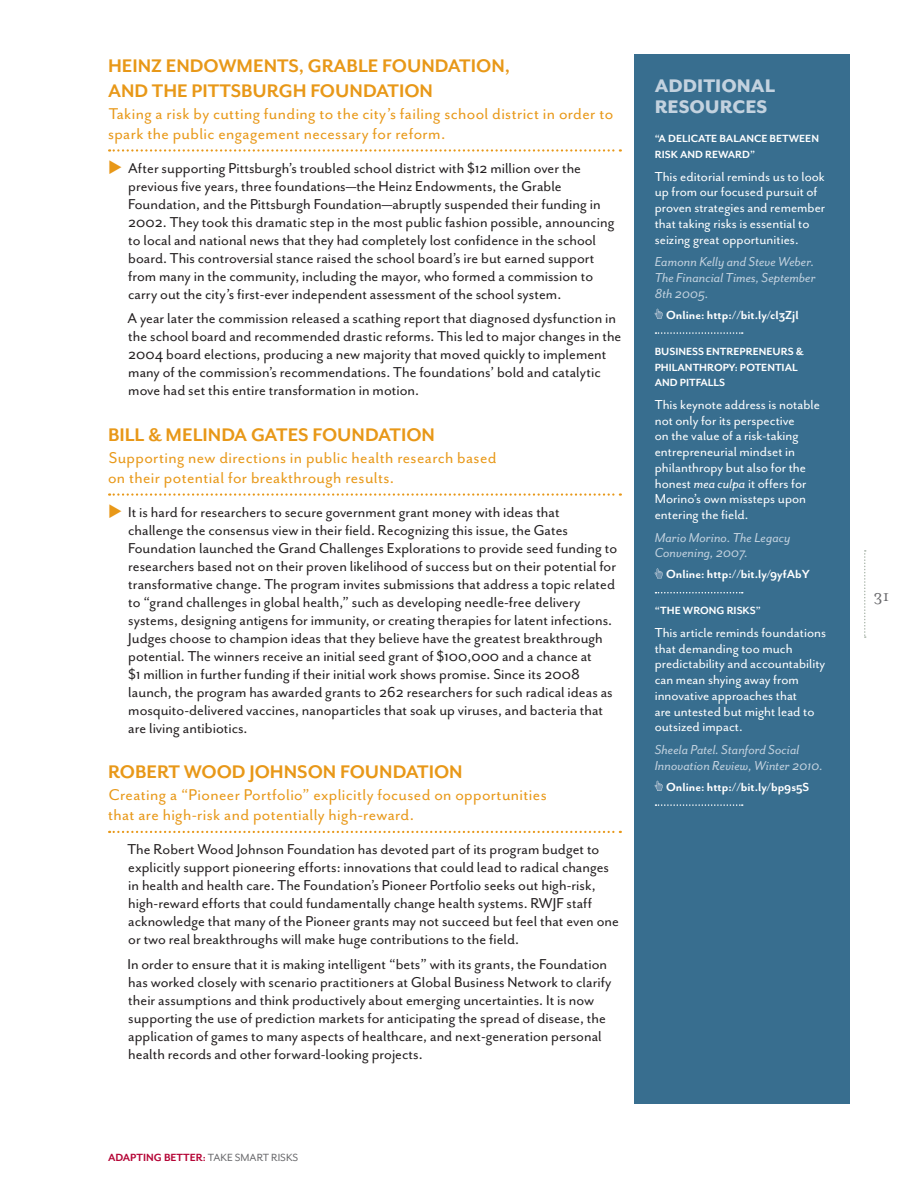
<style>
.page{position:relative;width:918px;height:1188px;background:#fff}
.page>*{position:absolute;margin:0;border:0;box-sizing:border-box;transform-origin:0 0}
.t1{font:700 21px/25.2px "Mr Eaves San OT";color:#e89818}
.t2{font:800 21px/21px "Mr Eaves San OT";color:#c3d2df}
.t3{font:18px/19.5px "Mr Eaves San OT";letter-spacing:.02em;color:#e89818}
.t4{font:18px "Mrs Eaves Roman";color:#69696c}
.t5{font:16.5px/18px "Mr Eaves San OT";color:#231f20}
.t6{font:15px/15.8px "Mr Eaves San OT";color:#fff}
.t7{font:italic 15px/15.8px "Mr Eaves San OT";color:#c3d2df}
.t8{font:700 13.5px "Mr Eaves San OT";color:#fff}
.t9{font:700 12px/15.8px "Mr Eaves San OT";color:#fff}
.t10{font:700 12px "Mr Eaves San OT";color:#b50536}
.s1{font-style:italic}
.s2{font-weight:400;color:#69696c}
</style>
<div class="page">
<svg style="left:864px;top:550px;width:2px;height:88px"></svg>
<div style="left:634px;top:54px;width:216px;height:1050px;background:#386e8f"></div>
<svg style="left:656px;top:332px;width:87px;height:2px"></svg>
<svg style="left:656px;top:592px;width:87px;height:1px"></svg>
<svg style="left:656px;top:804px;width:87px;height:2px"></svg>
<svg style="left:655px;top:309px;width:8px;height:10px"></svg>
<svg style="left:655px;top:568px;width:8px;height:10px"></svg>
<svg style="left:655px;top:781px;width:8px;height:10px"></svg>
<svg style="left:109px;top:149px;width:512px;height:3px"></svg>
<svg style="left:109px;top:493px;width:512px;height:3px"></svg>
<svg style="left:109px;top:831px;width:512px;height:2px"></svg>
<p class="t1" style="left:108px;top:53px;width:404px">HEINZ ENDOWMENTS, GRABLE FOUNDATION,<br>AND THE PITTSBURGH FOUNDATION</p>
<p class="t3" style="left:108px;top:104px;width:507px">Taking a risk by cutting funding to the city’s failing school district in order to spark the public engagement necessary for reform.</p>
<p class="t5" style="left:128px;top:159px;width:488px">After supporting Pittsburgh’s troubled school district with $12 million over the previous five years, three foundations—the Heinz Endowments, the Grable Foundation, and the Pittsburgh Foundation—abruptly suspended their funding in 2002. They took this dramatic step in the most public fashion possible, announcing to local and national news that they had completely lost confidence in the school board. This controversial stance raised the school board’s ire but earned support from many in the community, including the mayor, who formed a commission to carry out the city’s first-ever independent assessment of the school system.</p>
<p class="t5" style="left:128px;top:310px;width:495px">A year later the commission released a scathing report that diagnosed dysfunction in the school board and recommended drastic reforms. This led to major changes in the 2004 board elections, producing a new majority that moved quickly to implement many of the commission’s recommendations. The foundations’ bold and catalytic move had set this entire transformation in motion.</p>
<p class="t1" style="left:108px;top:422px;width:329px">BILL &amp; MELINDA GATES FOUNDATION</p>
<p class="t3" style="left:108px;top:448px;width:390px">Supporting new directions in public health research based on their potential for breakthrough results.</p>
<p class="t5" style="left:128px;top:503px;width:490px">It is hard for researchers to secure government grant money with ideas that challenge the consensus view in their field. Recognizing this issue, the Gates Foundation launched the Grand Challenges Explorations to provide seed funding to researchers based not on their proven likelihood of success but on their potential for transformative change. The program invites submissions that address a topic related to “grand challenges in global health,” such as developing needle-free delivery systems, designing antigens for immunity, or creating therapies for latent infections.<br>Judges choose to champion ideas that they believe have the greatest breakthrough potential. The winners receive an initial seed grant of $100,000 and a chance at<br>$1 million in further funding if their initial work shows promise. Since its 2008 launch, the program has awarded grants to 262 researchers for such radical ideas as mosquito-delivered vaccines, nanoparticles that soak up viruses, and bacteria that are living antibiotics.</p>
<p class="t1" style="left:108px;top:759px;width:356px">ROBERT WOOD JOHNSON FOUNDATION</p>
<p class="t3" style="left:108px;top:785px;width:440px">Creating a “Pioneer Portfolio” explicitly focused on opportunities that are high-risk and potentially high-reward.</p>
<p class="t5" style="left:128px;top:840px;width:493px">The Robert Wood Johnson Foundation has devoted part of its program budget to explicitly support pioneering efforts: innovations that could lead to radical changes in health and health care. The Foundation’s Pioneer Portfolio seeks out high-risk, high-reward efforts that could fundamentally change health systems. RWJF staff acknowledge that many of the Pioneer grants may not succeed but feel that even one or two real breakthroughs will make huge contributions to the field.</p>
<p class="t5" style="left:128px;top:955px;width:485px">In order to ensure that it is making intelligent “bets” with its grants, the Foundation has worked closely with scenario practitioners at Global Business Network to clarify their assumptions and think productively about emerging uncertainties. It is now supporting the use of prediction markets for anticipating the spread of disease, the application of games to many aspects of healthcare, and next-generation personal health records and other forward-looking projects.</p>
<p class="t2" style="left:655px;top:75px;width:122px">ADDITIONAL<br>RESOURCES</p>
<p class="t9" style="left:655px;top:131px;width:166px">“A DELICATE BALANCE BETWEEN<br>RISK AND REWARD”</p>
<p class="t6" style="left:655px;top:168px;width:172px">This editorial reminds us to look up from our focused pursuit of proven strategies and remember that taking risks is essential to seizing great opportunities.</p>
<p class="t7" style="left:655px;top:254px;width:162px;text-align:justify">Eamonn Kelly and Steve Weber.<br>The Financial Times, September 8th 2005.</p>
<p class="t8" style="left:666px;top:307px;width:134px">Online: http://bit.ly/cl3Zjl</p>
<p class="t9" style="left:655px;top:343px;width:150px">BUSINESS ENTREPRENEURS &amp;<br>PHILANTHROPY: POTENTIAL<br>AND PITFALLS</p>
<p class="t6" style="left:655px;top:397px;width:167px">This keynote address is notable not only for its perspective<br>on the value of a risk-taking entrepreneurial mindset in philanthropy but also for the honest <span class="s1">mea culpa</span> it offers for<br>Morino’s own missteps upon entering the field.</p>
<p class="t7" style="left:655px;top:529px;width:137px">Mario Morino. The Legacy<br>Convening, 2007.</p>
<p class="t8" style="left:666px;top:567px;width:145px">Online: http://bit.ly/9yfAbY</p>
<p class="t9" style="left:655px;top:603px;width:108px">“THE WRONG RISKS”</p>
<p class="t6" style="left:655px;top:625px;width:173px">This article reminds foundations that demanding too much predictability and accountability can mean shying away from innovative approaches that<br>are untested but might lead to outsized impact.</p>
<p class="t7" style="left:655px;top:742px;width:170px">Sheela Patel. Stanford Social<br>Innovation Review, Winter 2010.</p>
<p class="t8" style="left:666px;top:779px;width:145px">Online: http://bit.ly/bp9s5S</p>
<p class="t10" style="left:108px;top:1151px;width:192px">ADAPTING BETTER: <span class="s2">TAKE SMART RISKS</span></p>
<p class="t4" style="left:874px;top:585px;width:17px">31</p>
</div>
